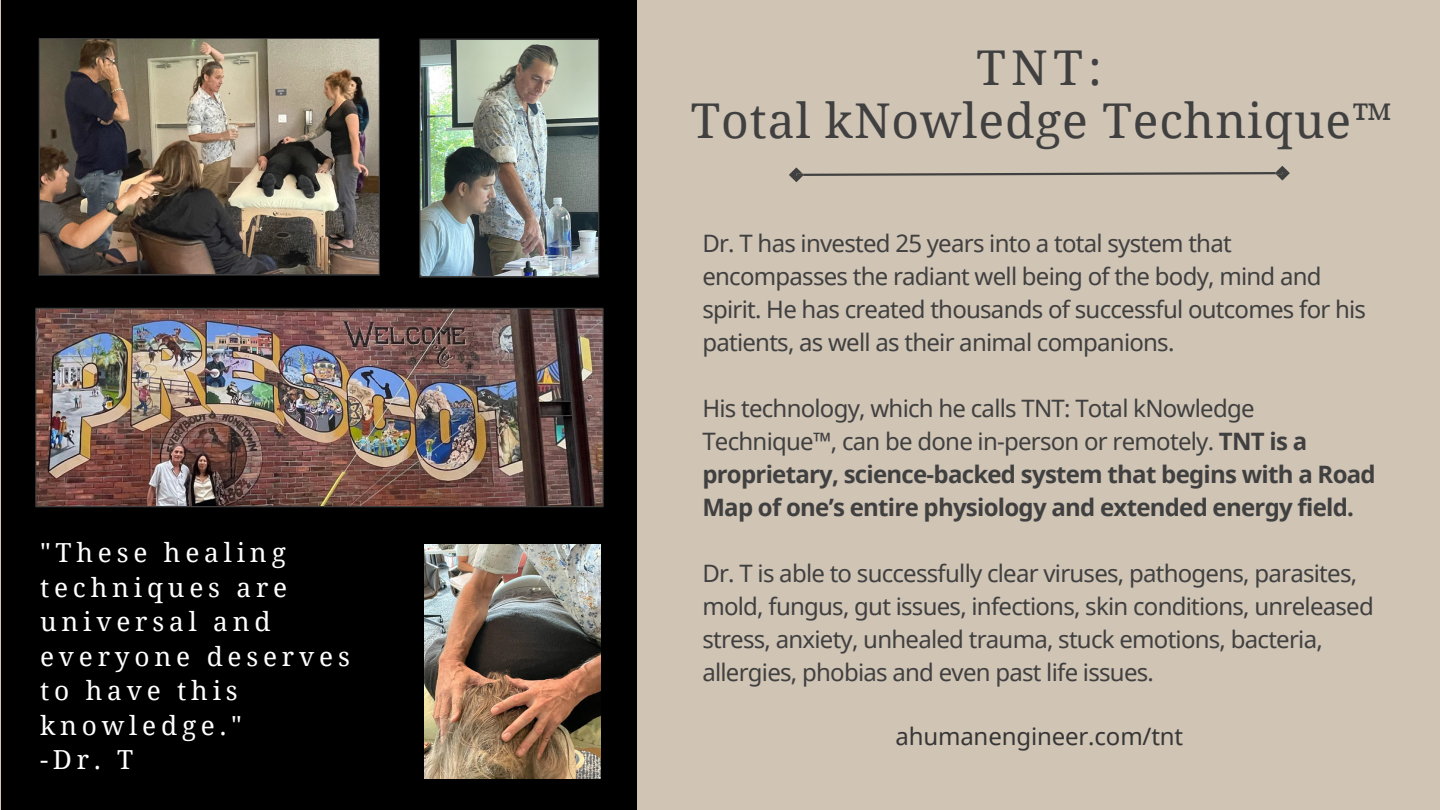
<style>
.page{position:relative;width:1440px;height:810px;background:#fff}
.page>*{position:absolute;margin:0;border:0;box-sizing:border-box;transform-origin:0 0}
.t1{font:48px "Noto Serif";letter-spacing:.02em;color:#404040}
.t2{font:26.2px/34.5px "Noto Serif";letter-spacing:.185em;color:#fff}
.t3{font:24px/33px "Noto Sans";letter-spacing:-.03em;color:#404040}
.t4{font:700 24px/33px "Noto Sans";letter-spacing:-.03em;color:#404040}
.t5{font:24px "Noto Sans";letter-spacing:-.005em;color:#363636}
.s1{font-weight:400}
</style>
<div class="page">
<hr style="left:0;top:0;width:1px;height:810px;background:#d0c4b5">
<div style="left:636px;top:0;width:804px;height:810px;background:#d0c4b5"></div>
<div style="left:1px;top:0;width:635px;height:810px;background:#000"></div>
<img style="left:419px;top:38px;width:180px;height:240px">
<img style="left:39px;top:38px;width:341px;height:237px">
<hr style="left:40px;top:39px;width:339px;height:1px;background:#404040">
<hr style="left:40px;top:275px;width:339px;height:1px;background:#404040">
<svg style="left:379px;top:39px;width:1px;height:237px"></svg>
<img style="left:35px;top:308px;width:568px;height:199px">
<hr style="left:36px;top:308px;width:567px;height:1px;background:#404040">
<hr style="left:36px;top:506px;width:567px;height:1px;background:#404040">
<svg style="left:603px;top:308px;width:1px;height:199px"></svg>
<img style="left:425px;top:544px;width:175px;height:234px">
<svg style="left:789px;top:166px;width:501px;height:16px"></svg>
<p class="t2" style="left:40px;top:535px;width:311px">"These healing techniques are universal and everyone deserves</p>
<p class="t2" style="left:40px;top:673px;width:203px">to have this knowledge."</p>
<p class="t2" style="left:40px;top:742px;width:95px">-Dr. T</p>
<p class="t1" style="left:976px;top:33px;width:127px">TNT:</p>
<p class="t1" style="left:691px;top:87px;width:703px">Total kNowledge Technique™</p>
<p class="t3" style="left:702px;top:226px;width:665px">Dr. T has invested 25 years into a total system that encompasses the radiant well being of the body, mind and spirit. He has created thousands of successful outcomes for his patients, as well as their animal companions.</p>
<p class="t4" style="left:702px;top:391px;width:675px"><span class="s1">His technology, which he calls TNT: Total kNowledge Technique™, can be done in-person or remotely.</span> TNT is a proprietary, science-backed system that begins with a Road Map of one’s entire physiology and extended energy field.</p>
<p class="t3" style="left:702px;top:556px;width:673px">Dr. T is able to successfully clear viruses, pathogens, parasites, mold, fungus, gut issues, infections, skin conditions, unreleased stress, anxiety, unhealed trauma, stuck emotions, bacteria, allergies, phobias and even past life issues.</p>
<p class="t5" style="left:895px;top:719px;width:289px">ahumanengineer.com/tnt</p>
</div>
